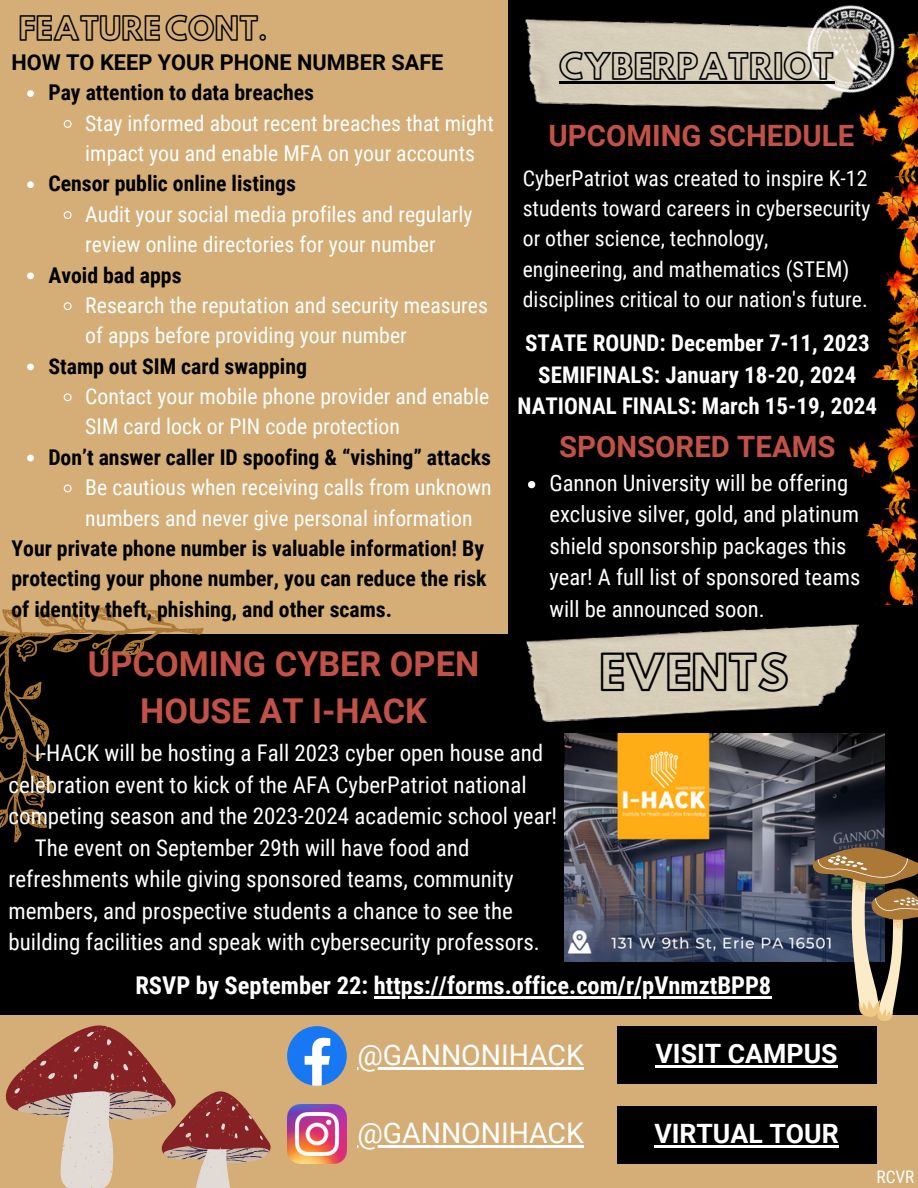
<style>
.page{position:relative;width:918px;height:1188px;background:#000}
.page>*{position:absolute;margin:0;border:0;box-sizing:border-box;transform-origin:0 0}
.t1{font:43.95px "Hussar Ekologiczne 1";color:#000}
.t2{font:700 34.35px/47.2px "Roboto";color:#c25148;text-align:center}
.t3{font:31.8px "Hussar Ekologiczne 1";color:#000}
.t4{font:700 29.4px "Roboto";color:#c25148}
.t5{font:29.1px "Hussar Ekologiczne 1";color:#000}
.t6{font:28.35px "Roboto";color:#fff}
.t7{font:700 26.7px "Roboto";color:#fff}
.t8{font:700 24.45px "Roboto Condensed";color:#fff}
.t9{font:22.95px/31.5px "Roboto Condensed";color:#fff}
.t10{font:700 22.95px "Roboto Condensed";color:#fff}
.t11{font:22.65px/31.5px "Roboto Condensed";color:#fff}
.t12{font:21.75px/30.3px "Roboto Condensed";color:#fff}
.t13{font:700 21.75px/30.3px "Roboto Condensed";color:#000;text-align:justify}
.t14{font:700 21.75px "Roboto";color:#000}
.t15{font:17.4px "Roboto Condensed";color:#fff}
</style>
<div class="page">
<div style="left:0;top:1015px;width:918px;height:173px;background:#d4ae76"></div>
<div style="left:0;top:0;width:507px;height:633px;background:#d4ae76"></div>
<img style="left:525px;top:18px;width:299px;height:92px">
<img style="left:792px;top:5px;width:98px;height:104px">
<img style="left:526px;top:624px;width:333px;height:98px">
<img style="left:564px;top:734px;width:321px;height:228px">
<svg style="left:0;top:607px;width:204px;height:235px"></svg>
<svg style="left:5px;top:1025px;width:266px;height:163px"></svg>
<svg style="left:812px;top:846px;width:106px;height:175px"></svg>
<svg style="left:528px;top:481px;width:7px;height:7px"></svg>
<svg style="left:27px;top:90px;width:7px;height:7px"></svg>
<svg style="left:63px;top:120px;width:9px;height:8px"></svg>
<svg style="left:27px;top:181px;width:7px;height:7px"></svg>
<svg style="left:63px;top:211px;width:9px;height:8px"></svg>
<svg style="left:27px;top:272px;width:7px;height:7px"></svg>
<svg style="left:63px;top:302px;width:9px;height:9px"></svg>
<svg style="left:27px;top:364px;width:7px;height:6px"></svg>
<svg style="left:63px;top:393px;width:9px;height:9px"></svg>
<svg style="left:27px;top:455px;width:7px;height:6px"></svg>
<svg style="left:63px;top:484px;width:9px;height:9px"></svg>
<hr style="left:559px;top:81px;width:275px;height:3px;background:#000">
<hr style="left:374px;top:997px;width:397px;height:2px;background:#fff">
<img style="left:844px;top:28px;width:74px;height:333px">
<img style="left:849px;top:361px;width:69px;height:244px">
<svg style="left:287px;top:1026px;width:60px;height:60px"></svg>
<img style="left:287px;top:1104px;width:60px;height:60px">
<div style="left:617px;top:1026px;width:259px;height:58px;background:#000"></div>
<hr style="left:656px;top:1066px;width:182px;height:2px;background:#fff">
<div style="left:617px;top:1106px;width:259px;height:58px;background:#000"></div>
<hr style="left:654px;top:1145px;width:185px;height:2px;background:#fff">
<hr style="left:357px;top:1067px;width:227px;height:3px;background:#fff">
<hr style="left:357px;top:1145px;width:227px;height:3px;background:#fff">
<p class="t5" style="left:19px;top:17px;width:250px">FEATURECONT.</p>
<p class="t14" style="left:11px;top:50px;width:434px">HOW TO KEEP YOUR PHONE NUMBER SAFE</p>
<p class="t13" style="left:48px;top:78px;width:267px">Pay attention to data breaches</p>
<p class="t12" style="left:85px;top:108px;width:410px">Stay informed about recent breaches that might impact you and enable MFA on your accounts</p>
<p class="t13" style="left:48px;top:169px;width:249px">Censor public online listings</p>
<p class="t12" style="left:85px;top:199px;width:389px">Audit your social media profiles and regularly review online directories for your number</p>
<p class="t13" style="left:48px;top:260px;width:135px">Avoid bad apps</p>
<p class="t12" style="left:85px;top:290px;width:404px">Research the reputation and security measures of apps before providing your number</p>
<p class="t13" style="left:48px;top:351px;width:260px">Stamp out SIM card swapping</p>
<p class="t12" style="left:85px;top:381px;width:405px">Contact your mobile phone provider and enable<br>SIM card lock or PIN code protection</p>
<p class="t13" style="left:48px;top:442px;width:444px">Don’t answer caller ID spoofing &amp; “vishing” attacks</p>
<p class="t12" style="left:85px;top:473px;width:408px">Be cautious when receiving calls from unknown numbers and never give personal information</p>
<p class="t13" style="left:11px;top:533px;width:477px">Your private phone number is valuable information! By protecting your phone number, you can reduce the risk of identity theft, phishing, and other scams.</p>
<p class="t3" style="left:559px;top:54px;width:277px">CYBERPATRIOT</p>
<p class="t4" style="left:549px;top:118px;width:307px">UPCOMING SCHEDULE</p>
<p class="t12" style="left:523px;top:163px;width:349px">CyberPatriot was created to inspire K-12 students toward careers in cybersecurity or other science, technology, engineering, and mathematics (STEM) disciplines critical to our nation's future.</p>
<p class="t10" style="left:525px;top:330px;width:346px">STATE ROUND: December 7-11, 2023</p>
<p class="t10" style="left:538px;top:361px;width:320px">SEMIFINALS: January 18-20, 2024</p>
<p class="t10" style="left:518px;top:393px;width:361px">NATIONAL FINALS: March 15-19, 2024</p>
<p class="t4" style="left:559px;top:430px;width:278px">SPONSORED TEAMS</p>
<p class="t11" style="left:549px;top:467px;width:312px">Gannon University will be offering exclusive silver, gold, and platinum shield sponsorship packages this year! A full list of sponsored teams will be announced soon.</p>
<p class="t2" style="left:88px;top:641px;width:393px">UPCOMING CYBER OPEN<br>HOUSE AT I-HACK</p>
<p class="t9" style="left:9px;top:737px;width:550px;text-indent:26px">I-HACK will be hosting a Fall 2023 cyber open house and celebration event to kick of the AFA CyberPatriot national competing season and the 2023-2024 academic school year!</p>
<p class="t9" style="left:9px;top:832px;width:533px;text-indent:26px">The event on September 29th will have food and refreshments while giving sponsored teams, community members, and prospective students a chance to see the building facilities and speak with cybersecurity professors.</p>
<p class="t1" style="left:599px;top:655px;width:191px">EVENTS</p>
<p class="t8" style="left:135px;top:972px;width:637px">RSVP by September 22: https://forms.office.com/r/pVnmztBPP8</p>
<p class="t6" style="left:357px;top:1039px;width:228px">@GANNONIHACK</p>
<p class="t6" style="left:357px;top:1117px;width:228px">@GANNONIHACK</p>
<p class="t7" style="left:656px;top:1039px;width:184px">VISIT CAMPUS</p>
<p class="t7" style="left:654px;top:1118px;width:186px">VIRTUAL TOUR</p>
<p class="t15" style="left:877px;top:1167px;width:39px">RCVR</p>
</div>
